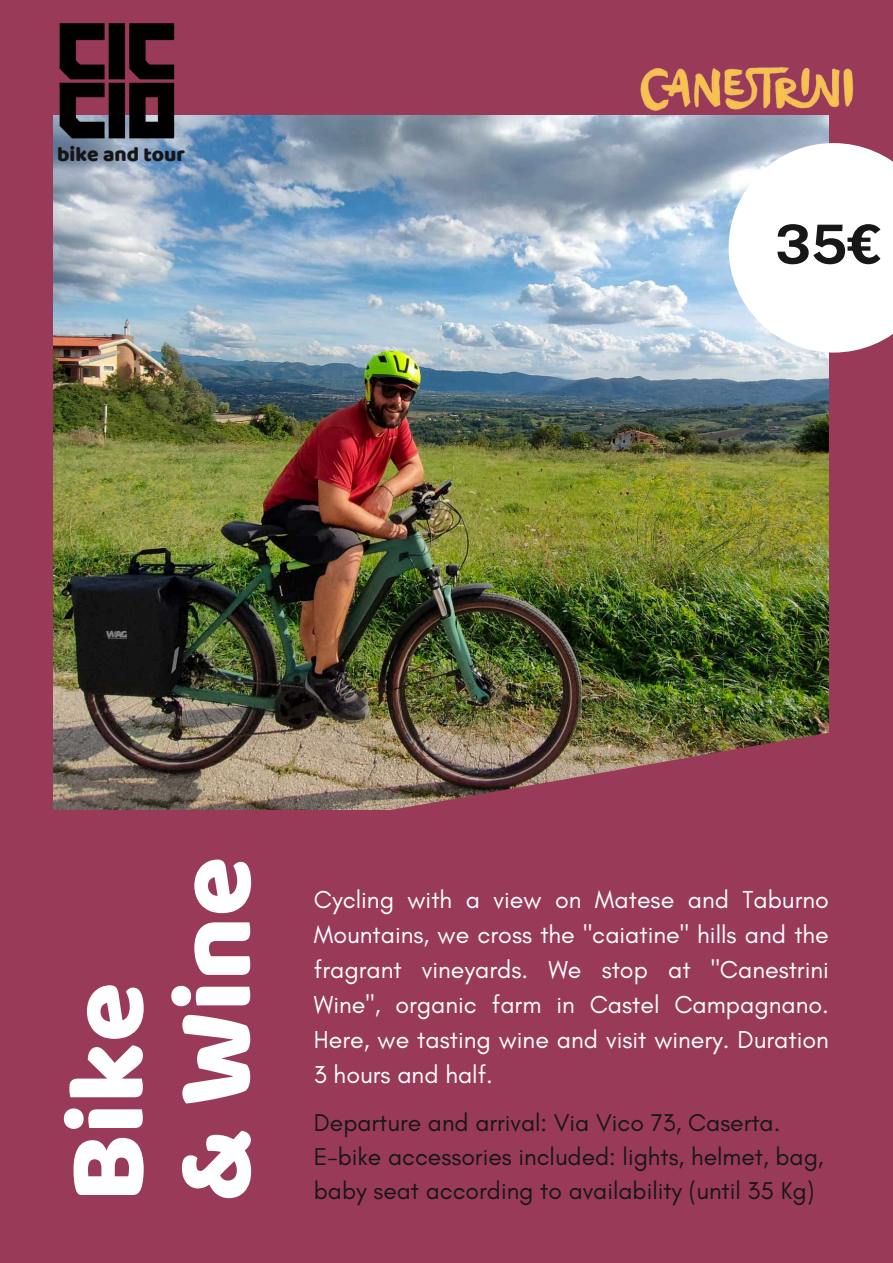
<style>
.page{position:relative;width:893px;height:1263px;background:#fff}
.page>*{position:absolute;margin:0;border:0;box-sizing:border-box;transform-origin:0 0}
.t1{font:109.8px/107.4px "Baloo";color:#fff}
.t2{font:700 54px "Public Sans";color:#171717}
.t3{font:24.97px/34.9px "Glacial Indifference";color:#fff;text-align:justify}
.t4{font:24.75px/34.3px "Glacial Indifference";color:#171717}
.t5{font:21.08px "Baloo";color:#151515}
</style>
<div class="page">
<div style="left:0;top:0;width:892px;height:1262px;background:#993a59"></div>
<img style="left:53px;top:115px;width:775px;height:616px">
<img style="left:53px;top:731px;width:776px;height:79px">
<svg style="left:728px;top:143px;width:165px;height:210px;background:#f7f7f9"></svg>
<img style="left:53px;top:23px;width:177px;height:175px">
<img style="left:612px;top:67px;width:265px;height:116px">
<svg style="left:53px;top:79px;width:168px;height:4px"></svg>
<p class="t5" style="left:57px;top:141px;width:129px">bike and tour</p>
<h2 class="t2" style="left:775px;top:212px;width:109px">35€</h2>
<h1 class="t1" style="left:50px;top:1202px;width:347px;rotate:-90deg">Bike<br>&amp; Wine</h1>
<p class="t3" style="left:314px;top:882px;width:516px">Cycling with a view on Matese and Taburno Mountains, we cross the "caiatine" hills and the fragrant vineyards. We stop at "Canestrini Wine", organic farm in Castel Campagnano.<br>Here, we tasting wine and visit winery. Duration 3 hours and half.</p>
<p class="t4" style="left:314px;top:1105px;width:511px">Departure and arrival: Via Vico 73, Caserta.<br>E-bike accessories included: lights, helmet, bag, baby seat according to availability (until 35 Kg)</p>
</div>
